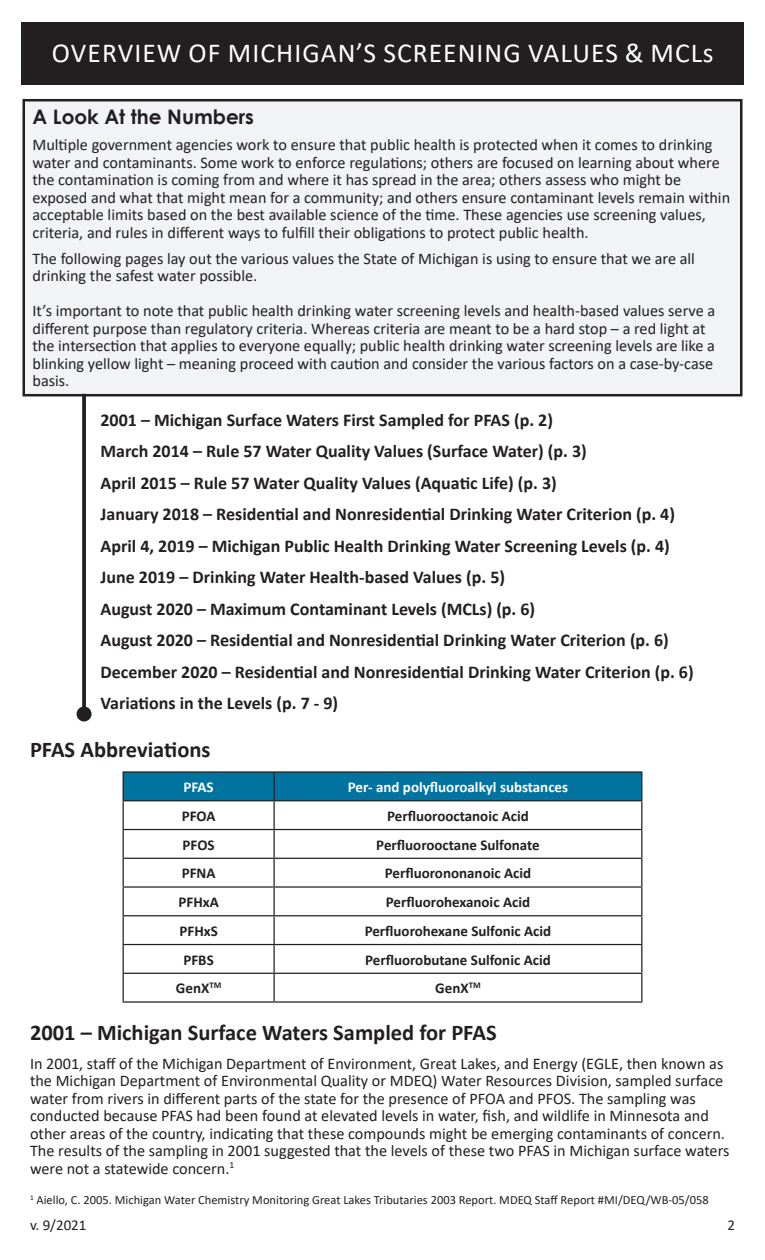
<style>
.page{position:relative;width:765px;height:1260px;background:#fff}
.page>*{position:absolute;margin:0;border:0;box-sizing:border-box;transform-origin:0 0}
.t1{font:27.5px "Calibri";letter-spacing:.04em;color:#fff}
.t2{font:700 22.5px "Calibri";color:#231f20}
.t3{font:700 20px "Century Gothic";color:#231f20}
.t4{font:700 18px "Calibri";color:#231f20}
.t5{font:16.25px/17.5px "Calibri";color:#231f20}
.t6{font:700 15px "Calibri";color:#231f20}
.t7{font:700 15px "Calibri";color:#fff}
.t8{font:15px "Calibri";color:#231f20}
.t9{font:12.5px "Calibri";color:#231f20}
.t10{font:9.5px "Calibri";color:#231f20}
</style>
<div class="page">
<div style="left:24px;top:100px;width:717px;height:295px;background:#f2f3f4"></div>
<div style="left:22px;top:99px;width:720px;height:297px;border:2px solid #231f20"></div>
<div style="left:123px;top:772px;width:151px;height:29px;background:#0073a0"></div>
<div style="left:274px;top:772px;width:368px;height:29px;background:#0073a0"></div>
<hr style="left:123px;top:771px;width:151px;height:2px;background:#231f20">
<hr style="left:274px;top:771px;width:368px;height:2px;background:#231f20">
<hr style="left:273px;top:773px;width:2px;height:27px;background:#231f20">
<hr style="left:123px;top:800px;width:151px;height:1px;background:#231f20">
<hr style="left:274px;top:800px;width:368px;height:1px;background:#231f20">
<hr style="left:273px;top:801px;width:2px;height:28px;background:#231f20">
<hr style="left:123px;top:829px;width:151px;height:1px;background:#231f20">
<hr style="left:274px;top:829px;width:368px;height:1px;background:#231f20">
<hr style="left:273px;top:830px;width:2px;height:28px;background:#231f20">
<hr style="left:123px;top:858px;width:151px;height:1px;background:#231f20">
<hr style="left:274px;top:858px;width:368px;height:1px;background:#231f20">
<hr style="left:273px;top:859px;width:2px;height:27px;background:#231f20">
<hr style="left:123px;top:886px;width:151px;height:2px;background:#231f20">
<hr style="left:274px;top:886px;width:368px;height:2px;background:#231f20">
<hr style="left:273px;top:888px;width:2px;height:27px;background:#231f20">
<hr style="left:123px;top:915px;width:151px;height:1px;background:#231f20">
<hr style="left:274px;top:915px;width:368px;height:1px;background:#231f20">
<hr style="left:273px;top:916px;width:2px;height:28px;background:#231f20">
<hr style="left:123px;top:944px;width:151px;height:1px;background:#231f20">
<hr style="left:274px;top:944px;width:368px;height:1px;background:#231f20">
<hr style="left:273px;top:945px;width:2px;height:28px;background:#231f20">
<hr style="left:123px;top:973px;width:151px;height:1px;background:#231f20">
<svg style="left:123px;top:773px;width:1px;height:228px"></svg>
<hr style="left:274px;top:973px;width:368px;height:1px;background:#231f20">
<hr style="left:273px;top:974px;width:2px;height:27px;background:#231f20">
<svg style="left:641px;top:773px;width:1px;height:228px"></svg>
<hr style="left:123px;top:1001px;width:151px;height:2px;background:#231f20">
<hr style="left:274px;top:1001px;width:368px;height:2px;background:#231f20">
<div style="left:21px;top:22px;width:723px;height:63px;background:#231f20"></div>
<svg style="left:82px;top:394px;width:4px;height:313px"></svg>
<div style="left:77px;top:707px;width:15px;height:15px;background:#231f20;border-radius:50%"></div>
<h1 class="t1" style="left:52px;top:34px;width:663px">OVERVIEW OF MICHIGAN’S SCREENING VALUES &amp; MCLs</h1>
<h1 class="t3" style="left:32px;top:102px;width:223px">A Look At the Numbers</h1>
<p class="t5" style="left:32px;top:136px;width:699px">Multiple government agencies work to ensure that public health is protected when it comes to drinking water and contaminants. Some work to enforce regulations; others are focused on learning about where the contamination is coming from and where it has spread in the area; others assess who might be exposed and what that might mean for a community; and others ensure contaminant levels remain within acceptable limits based on the best available science of the time. These agencies use screening values, criteria, and rules in different ways to fulfill their obligations to protect public health.</p>
<p class="t5" style="left:32px;top:249px;width:664px">The following pages lay out the various values the State of Michigan is using to ensure that we are all drinking the safest water possible.</p>
<p class="t5" style="left:32px;top:302px;width:684px">It’s important to note that public health drinking water screening levels and health-based values serve a different purpose than regulatory criteria. Whereas criteria are meant to be a hard stop – a red light at the intersection that applies to everyone equally; public health drinking water screening levels are like a blinking yellow light – meaning proceed with caution and consider the various factors on a case-by-case basis.</p>
<p class="t4" style="left:100px;top:407px;width:454px">2001 – Michigan Surface Waters First Sampled for PFAS (p. 2)</p>
<p class="t4" style="left:100px;top:438px;width:488px">March 2014 – Rule 57 Water Quality Values (Surface Water) (p. 3)</p>
<p class="t4" style="left:100px;top:470px;width:458px">April 2015 – Rule 57 Water Quality Values (Aquatic Life) (p. 3)</p>
<p class="t4" style="left:100px;top:501px;width:576px">January 2018 – Residential and Nonresidential Drinking Water Criterion (p. 4)</p>
<p class="t4" style="left:100px;top:533px;width:571px">April 4, 2019 – Michigan Public Health Drinking Water Screening Levels (p. 4)</p>
<p class="t4" style="left:100px;top:564px;width:406px">June 2019 – Drinking Water Health-based Values (p. 5)</p>
<p class="t4" style="left:100px;top:596px;width:436px">August 2020 – Maximum Contaminant Levels (MCLs) (p. 6)</p>
<p class="t4" style="left:100px;top:627px;width:570px">August 2020 – Residential and Nonresidential Drinking Water Criterion (p. 6)</p>
<p class="t4" style="left:100px;top:659px;width:595px">December 2020 – Residential and Nonresidential Drinking Water Criterion (p. 6)</p>
<p class="t4" style="left:100px;top:690px;width:239px">Variations in the Levels (p. 7 - 9)</p>
<h1 class="t2" style="left:30px;top:734px;width:182px">PFAS Abbreviations</h1>
<p class="t7" style="left:184px;top:776px;width:32px">PFAS</p>
<p class="t7" style="left:348px;top:776px;width:222px">Per- and polyfluoroalkyl substances</p>
<p class="t6" style="left:182px;top:805px;width:35px">PFOA</p>
<p class="t6" style="left:387px;top:805px;width:143px">Perfluorooctanoic Acid</p>
<p class="t6" style="left:183px;top:834px;width:33px">PFOS</p>
<p class="t6" style="left:376px;top:834px;width:165px">Perfluorooctane Sulfonate</p>
<p class="t6" style="left:182px;top:863px;width:35px">PFNA</p>
<p class="t6" style="left:385px;top:863px;width:148px">Perfluorononanoic Acid</p>
<p class="t6" style="left:178px;top:891px;width:42px">PFHxA</p>
<p class="t6" style="left:386px;top:891px;width:146px">Perfluorohexanoic Acid</p>
<p class="t6" style="left:179px;top:920px;width:40px">PFHxS</p>
<p class="t6" style="left:365px;top:920px;width:188px">Perfluorohexane Sulfonic Acid</p>
<p class="t6" style="left:183px;top:949px;width:32px">PFBS</p>
<p class="t6" style="left:365px;top:949px;width:187px">Perfluorobutane Sulfonic Acid</p>
<p class="t6" style="left:176px;top:978px;width:47px">GenX<sup>TM</sup></p>
<p class="t6" style="left:435px;top:978px;width:47px">GenX<sup>TM</sup></p>
<h1 class="t2" style="left:30px;top:1017px;width:468px">2001 – Michigan Surface Waters Sampled for PFAS</h1>
<p class="t5" style="left:30px;top:1054px;width:701px">In 2001, staff of the Michigan Department of Environment, Great Lakes, and Energy (EGLE, then known as the Michigan Department of Environmental Quality or MDEQ) Water Resources Division, sampled surface water from rivers in different parts of the state for the presence of PFOA and PFOS. The sampling was conducted because PFAS had been found at elevated levels in water, fish, and wildlife in Minnesota and other areas of the country, indicating that these compounds might be emerging contaminants of concern.<br>The results of the sampling in 2001 suggested that the levels of these two PFAS in Michigan surface waters were not a statewide concern.</p>
<p class="t10" style="left:230px;top:1159px;width:6px">1</p>
<p class="t9" style="left:30px;top:1191px;width:680px"><sup>1</sup> Aiello, C. 2005. Michigan Water Chemistry Monitoring Great Lakes Tributaries 2003 Report. MDEQ Staff Report #MI/DEQ/WB-05/058</p>
<p class="t8" style="left:30px;top:1215px;width:58px">v. 9/2021</p>
<p class="t8" style="left:727px;top:1215px;width:9px">2</p>
</div>
